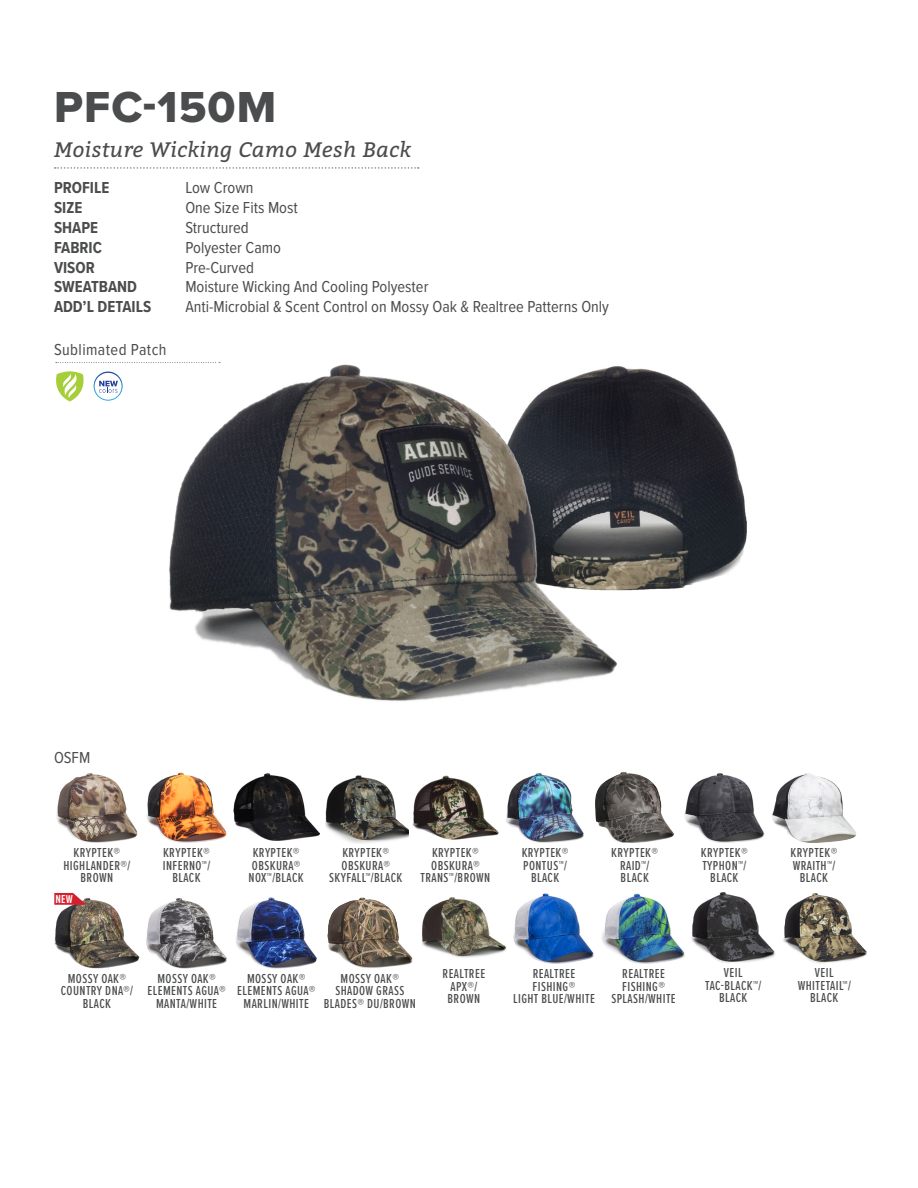
<style>
.page{position:relative;width:918px;height:1188px;background:#fff}
.page>*{position:absolute;margin:0;border:0;box-sizing:border-box;transform-origin:0 0}
.Style_Name{font:45px "Proxima Nova Extrabld";letter-spacing:.025em;color:#4b4c4d}
.Marketing_Description{font:italic 21px "Bitter";letter-spacing:.025em;color:#4b4c4d}
.Descriptions{font:16.5px "Proxima Nova Cond";color:#4b4c4d}
.Descriptions_Names{font:700 16.5px "Proxima Nova Cond";color:#4b4c4d}
.Decoration_Technique{font:16.5px "Proxima Nova Cond";letter-spacing:.025em;color:#4b4c4d}
.COLORS{font:500 13.5px/12.5px "Proxima Nova Ex Cn";letter-spacing:.03em;color:#4b4c4d}
.t1{font:600 12px "Proxima Nova Ex Cn";color:#fff}
</style>
<div class="page">
<img style="left:619px;top:366px;width:128px;height:224px">
<img style="left:169px;top:363px;width:450px;height:338px">
<svg style="left:55px;top:167px;width:364px;height:2px"></svg>
<svg style="left:56px;top:362px;width:164px;height:1px"></svg>
<img style="left:146px;top:772px;width:81px;height:71px">
<img style="left:233px;top:774px;width:86px;height:67px">
<img style="left:772px;top:773px;width:84px;height:70px">
<img style="left:684px;top:773px;width:81px;height:70px">
<img style="left:325px;top:775px;width:84px;height:68px">
<img style="left:413px;top:776px;width:85px;height:63px">
<img style="left:54px;top:898px;width:86px;height:71px">
<img style="left:56px;top:773px;width:82px;height:70px">
<img style="left:327px;top:897px;width:86px;height:71px">
<img style="left:236px;top:897px;width:81px;height:72px">
<img style="left:691px;top:893px;width:84px;height:70px">
<img style="left:146px;top:898px;width:81px;height:71px">
<svg style="left:56px;top:371px;width:28px;height:30px"></svg>
<img style="left:506px;top:773px;width:78px;height:70px">
<img style="left:595px;top:772px;width:79px;height:71px">
<img style="left:601px;top:893px;width:84px;height:71px">
<img style="left:513px;top:893px;width:81px;height:71px">
<img style="left:421px;top:897px;width:86px;height:61px">
<img style="left:783px;top:893px;width:84px;height:70px">
<svg style="left:93px;top:371px;width:30px;height:30px"></svg>
<svg style="left:54px;top:893px;width:32px;height:12px"></svg>
<p class="Style_Name" style="left:54px;top:74px;width:224px">PFC-150M</p>
<p class="Marketing_Description" style="left:54px;top:136px;width:358px">Moisture Wicking Camo Mesh Back</p>
<p class="Descriptions_Names" style="left:54px;top:176px;width:57px">PROFILE</p>
<p class="Descriptions_Names" style="left:54px;top:196px;width:30px">SIZE</p>
<p class="Descriptions_Names" style="left:54px;top:215px;width:46px">SHAPE</p>
<p class="Descriptions_Names" style="left:54px;top:235px;width:50px">FABRIC</p>
<p class="Descriptions_Names" style="left:54px;top:255px;width:42px">VISOR</p>
<p class="Descriptions_Names" style="left:54px;top:275px;width:85px">SWEATBAND</p>
<p class="Descriptions_Names" style="left:54px;top:295px;width:99px">ADD’L DETAILS</p>
<p class="Decoration_Technique" style="left:54px;top:337px;width:114px">Sublimated Patch</p>
<p class="Descriptions" style="left:185px;top:176px;width:70px">Low Crown</p>
<p class="Descriptions" style="left:185px;top:196px;width:114px">One Size Fits Most</p>
<p class="Descriptions" style="left:185px;top:215px;width:65px">Structured</p>
<p class="Descriptions" style="left:185px;top:235px;width:97px">Polyester Camo</p>
<p class="Descriptions" style="left:185px;top:255px;width:70px">Pre-Curved</p>
<p class="Descriptions" style="left:185px;top:275px;width:245px">Moisture Wicking And Cooling Polyester</p>
<p class="Descriptions" style="left:185px;top:295px;width:425px">Anti-Microbial &amp; Scent Control on Mossy Oak &amp; Realtree Patterns Only</p>
<p class="Descriptions" style="left:54px;top:745px;width:38px">OSFM</p>
<p class="COLORS" style="left:63px;top:846px;width:68px;text-align:center">KRYPTEK®<br>HIGHLANDER®/<br>BROWN</p>
<p class="t1" style="left:55px;top:890px;width:19px">NEW</p>
<p class="COLORS" style="left:163px;top:846px;width:49px">KRYPTEK®<br>INFERNO™/</p>
<p class="COLORS" style="left:172px;top:871px;width:30px">BLACK</p>
<p class="COLORS" style="left:252px;top:846px;width:50px">KRYPTEK®<br>OBSKURA®</p>
<p class="COLORS" style="left:249px;top:871px;width:57px">NOX™/BLACK</p>
<p class="COLORS" style="left:329px;top:846px;width:75px;text-align:center">KRYPTEK®<br>OBSKURA®<br>SKYFALL™/BLACK</p>
<p class="COLORS" style="left:421px;top:846px;width:71px;text-align:center">KRYPTEK®<br>OBSKURA®<br>TRANS™/BROWN</p>
<p class="COLORS" style="left:522px;top:846px;width:48px">KRYPTEK®<br>PONTUS™/</p>
<p class="COLORS" style="left:531px;top:871px;width:30px">BLACK</p>
<p class="COLORS" style="left:611px;top:846px;width:48px">KRYPTEK®</p>
<p class="COLORS" style="left:620px;top:859px;width:31px">RAID™/</p>
<p class="COLORS" style="left:621px;top:871px;width:30px">BLACK</p>
<p class="COLORS" style="left:61px;top:972px;width:74px;text-align:center">MOSSY OAK®<br>COUNTRY DNA®/<br>BLACK</p>
<p class="COLORS" style="left:148px;top:972px;width:80px;text-align:center">MOSSY OAK®<br>ELEMENTS AGUA®<br>MANTA/WHITE</p>
<p class="COLORS" style="left:237px;top:972px;width:80px;text-align:center">MOSSY OAK®<br>ELEMENTS AGUA®<br>MARLIN/WHITE</p>
<p class="COLORS" style="left:324px;top:972px;width:94px;text-align:center">MOSSY OAK®<br>SHADOW GRASS<br>BLADES® DU/BROWN</p>
<p class="COLORS" style="left:443px;top:967px;width:44px">REALTREE</p>
<p class="COLORS" style="left:451px;top:979px;width:28px">APX®/</p>
<p class="COLORS" style="left:448px;top:992px;width:34px">BROWN</p>
<p class="COLORS" style="left:533px;top:967px;width:44px">REALTREE<br>FISHING®</p>
<p class="COLORS" style="left:513px;top:992px;width:83px">LIGHT BLUE/WHITE</p>
<p class="COLORS" style="left:622px;top:967px;width:44px">REALTREE<br>FISHING®</p>
<p class="COLORS" style="left:611px;top:992px;width:66px">SPLASH/WHITE</p>
<p class="COLORS" style="left:701px;top:846px;width:48px">KRYPTEK®<br>TYPHON™/</p>
<p class="COLORS" style="left:710px;top:871px;width:30px">BLACK</p>
<p class="COLORS" style="left:724px;top:966px;width:20px">VEIL</p>
<p class="COLORS" style="left:705px;top:979px;width:58px">TAC-BLACK™/</p>
<p class="COLORS" style="left:719px;top:991px;width:30px">BLACK</p>
<p class="COLORS" style="left:791px;top:846px;width:48px">KRYPTEK®<br>WRAITH™/</p>
<p class="COLORS" style="left:800px;top:871px;width:30px">BLACK</p>
<p class="COLORS" style="left:815px;top:966px;width:20px">VEIL</p>
<p class="COLORS" style="left:798px;top:979px;width:55px">WHITETAIL™/</p>
<p class="COLORS" style="left:810px;top:991px;width:30px">BLACK</p>
</div>
